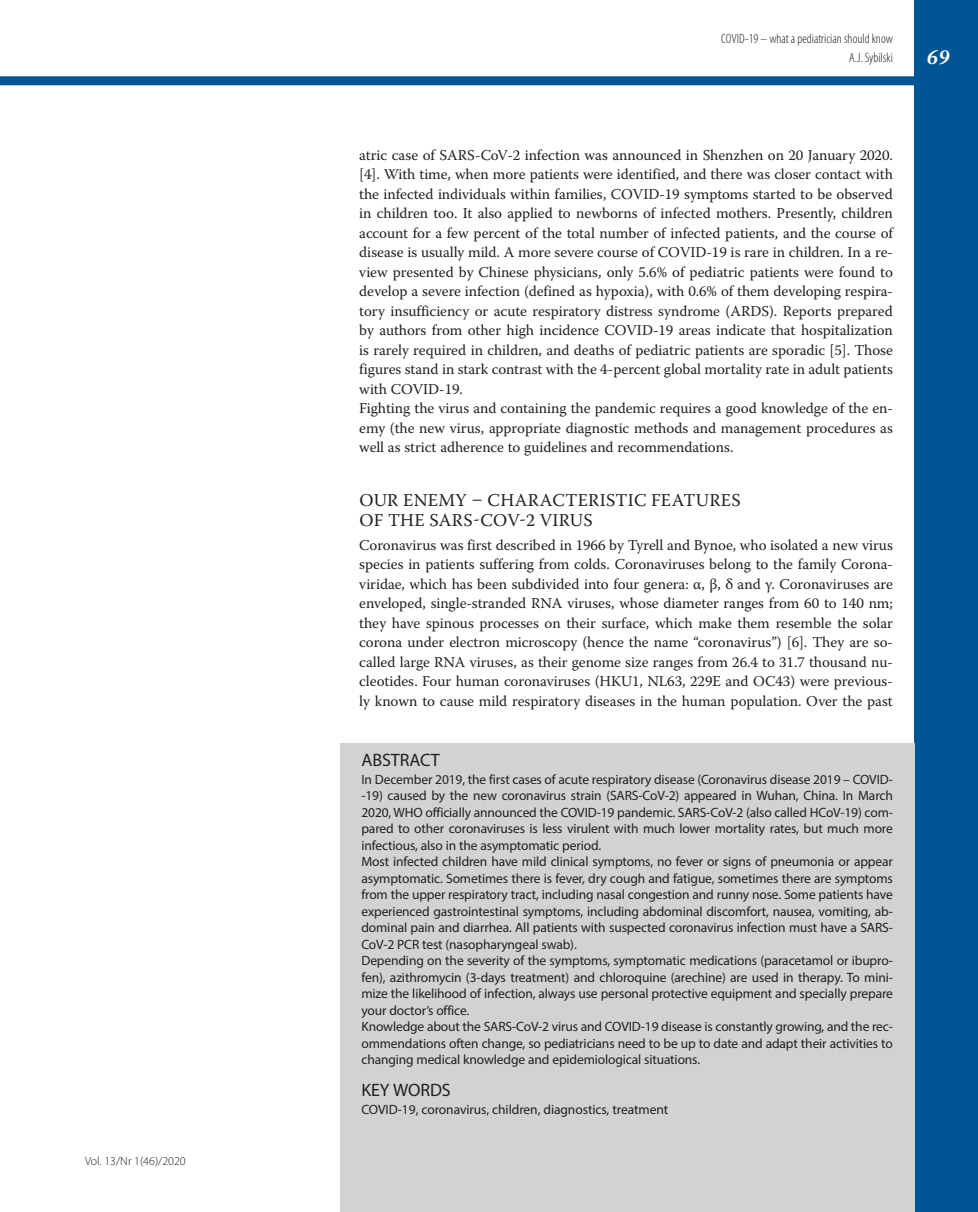
<style>
.page{position:relative;width:978px;height:1212px;background:#fff}
.page>*{position:absolute;margin:0;border:0;box-sizing:border-box;transform-origin:0 0}
.t1{font:italic 700 21px "Warnock Pro";color:#fff}
.t2{font:18px/19.5px "Warnock Pro";letter-spacing:.02em;color:#231f20}
.t3{font:18px "Myriad Pro";letter-spacing:-.005em;color:#231f20}
.t4{font:15px/19.5px "Warnock Pro";letter-spacing:-.005em;color:#231f20}
.t5{font:13.5px/16.5px "Myriad Pro";letter-spacing:-.01em;color:#231f20}
.t6{font:300 condensed 13.5px/19.5px "Myriad Pro";color:#231f20;text-align:right}
.t7{font:300 12px "Myriad Pro";color:#231f20}
</style>
<div class="page">
<div style="left:0;top:76px;width:978px;height:9px;background:#005594"></div>
<div style="left:914px;top:0;width:64px;height:1212px;background:#005594"></div>
<div style="left:340px;top:743px;width:574px;height:469px;background:#d1d2d4"></div>
<p class="t7" style="left:85px;top:1154px;width:102px">Vol. 13/Nr 1(46)/2020</p>
<p class="t6" style="left:721px;top:29px;width:173px">COVID-19 – what a pediatrician should know<br>A.J. Sybilski</p>
<p class="t4" style="left:359px;top:145px;width:535px">atric case of SARS-CoV-2 infection was announced in Shenzhen on 20 January 2020. [4]. With time, when more patients were identified, and there was closer contact with the infected individuals within families, COVID-19 symptoms started to be observed in children too. It also applied to newborns of infected mothers. Presently, children account for a few percent of the total number of infected patients, and the course of disease is usually mild. A more severe course of COVID-19 is rare in children. In a re&shy;view presented by Chinese physicians, only 5.6% of pediatric patients were found to develop a severe infection (defined as hypoxia), with 0.6% of them developing respira&shy;tory insufficiency or acute respiratory distress syndrome (ARD S). Reports prepared by authors from other high incidence COVID-19 areas indicate that hospitalization is rarely required in children, and deaths of pediatric patients are sporadic [5]. Those figures stand in stark contrast with the 4-percent global mortality rate in adult patients with COVID-19.<br>Fighting the virus and containing the pandemic requires a good knowledge of the en&shy;emy (the new virus, appropriate diagnostic methods and management procedures as well as strict adherence to guidelines and recommendations.</p>
<p class="t2" style="left:359px;top:490px;width:381px">Our enemy – characteristic features of the SARS-CoV-2 virus</p>
<p class="t4" style="left:359px;top:535px;width:535px;text-align:justify">Coronavirus was first described in 1966 by Tyrell and Bynoe, who isolated a new virus species in patients suffering from colds. Coronaviruses belong to the family Corona&shy;viridae, which has been subdivided into four genera: α, β, δ and γ. Coronaviruses are enveloped, single-stranded RNA viruses, whose diameter ranges from 60 to 140 nm; they have spinous processes on their surface, which make them resemble the solar corona under electron microscopy (hence the name “coronavirus”) [6]. They are so&shy;called large RNA viruses, as their genome size ranges from 26.4 to 31.7 thousand nu&shy;cleotides. Four human coronaviruses (HKU1, NL63, 229E and OC43) were previous&shy;ly known to cause mild respiratory diseases in the human population. Over the past</p>
<p class="t3" style="left:361px;top:749px;width:80px">ABSTRACT</p>
<p class="t5" style="left:361px;top:771px;width:533px">In December 2019, the first cases of acute respiratory disease (Coronavirus disease 2019 – COVID--19) caused by the new coronavirus strain (SARS-CoV-2) appeared in Wuhan, China. In March 2020, WHO officially announced the COVID-19 pandemic. SARS-CoV-2 (also called HCoV-19) com&shy;pared to other coronaviruses is less virulent with much lower mortality rates, but much more infectious, also in the asymptomatic period.<br>Most infected children have mild clinical symptoms, no fever or signs of pneumonia or appear asymptomatic. Sometimes there is fever, dry cough and fatigue, sometimes there are symptoms from the upper respiratory tract, including nasal congestion and runny nose. Some patients have experienced gastrointestinal symptoms, including abdominal discomfort, nausea, vomiting, ab&shy;dominal pain and diarrhea. All patients with suspected coronavirus infection must have a SARS-CoV-2 PCR test (nasopharyngeal swab).<br>Depending on the severity of the symptoms, symptomatic medications (paracetamol or ibupro&shy;fen), azithromycin (3-days treatment) and chloroquine (arechine) are used in therapy. To mini&shy;mize the likelihood of infection, always use personal protective equipment and specially prepare your doctor’s office.<br>Knowledge about the SARS-CoV-2 virus and COVID-19 disease is constantly growing, and the rec&shy;ommendations often change, so pediatricians need to be up to date and adapt their activities to changing medical knowledge and epidemiological situations.</p>
<p class="t3" style="left:361px;top:1079px;width:91px">KEY WORDS</p>
<p class="t5" style="left:361px;top:1101px;width:308px">COVID-19, coronavirus, children, diagnostics, treatment</p>
<h1 class="t1" style="left:927px;top:44px;width:24px">69</h1>
</div>
